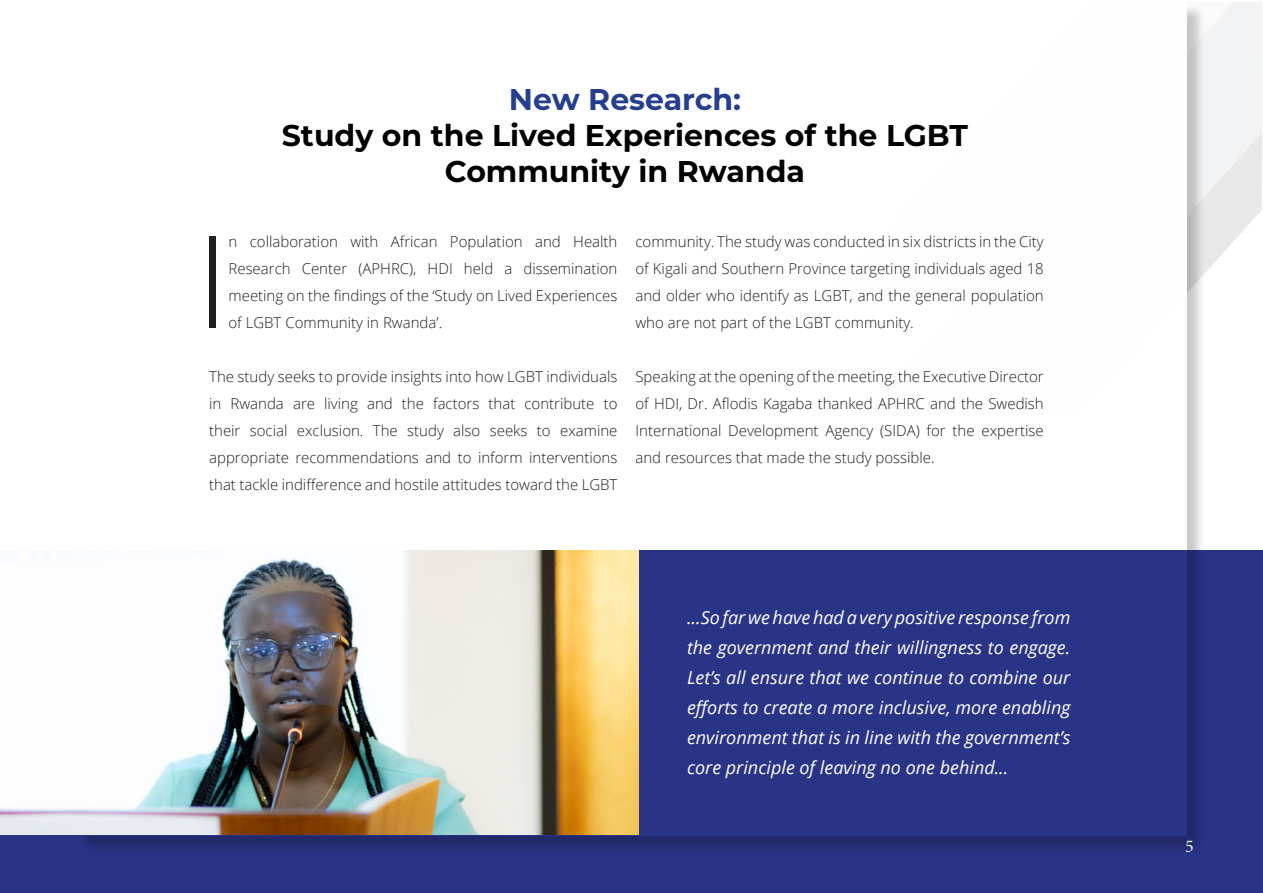
<style>
.page{position:relative;width:1263px;height:893px;background:#fff}
.page>*{position:absolute;margin:0;border:0;box-sizing:border-box;transform-origin:0 0}
.t1{font:300 128.4px "Open Sans";color:#231f20}
.t2{font:700 30px/36px "Montserrat";color:#000;text-align:center}
.t3{font:700 30px "Montserrat";color:#253f8e}
.t4{font:italic 18px/30px "Open Sans";color:#fff;text-align:justify}
.t5{font:18px "Minion Pro";color:#fff}
.t6{font:300 15px/27px "Open Sans";color:#231f20;text-align:justify}
</style>
<div class="page">
<svg style="left:1206px;top:2px;width:56px;height:270px;fill:#f2f3f4"></svg>
<div style="left:0;top:551px;width:1263px;height:342px;background:#2a3486"></div>
<img style="left:0;top:551px;width:638px;height:284px">
<h2 class="t3" style="left:509px;top:78px;width:234px">New Research:</h2>
<h2 class="t2" style="left:282px;top:116px;width:688px">Study on the Lived Experiences of the LGBT<br>Community in Rwanda</h2>
<h1 class="t1" style="left:196px;top:194px;width:34px">I</h1>
<p class="t6" style="left:228px;top:228px;width:390px">n collaboration with African Population and Health Research Center (APHRC), HDI held a dissemination meeting on the findings of the ‘Study on Lived Experiences of LGBT Community in Rwanda’.</p>
<p class="t6" style="left:209px;top:363px;width:410px">The study seeks to provide insights into how LGBT individuals in Rwanda are living and the factors that contribute to their social exclusion. The study also seeks to examine appropriate recommendations and to inform interventions that tackle indifference and hostile attitudes toward the LGBT</p>
<p class="t6" style="left:635px;top:228px;width:410px">community. The study was conducted in six districts in the City of Kigali and Southern Province targeting individuals aged 18 and older who identify as LGBT, and the general population who are not part of the LGBT community.</p>
<p class="t6" style="left:635px;top:363px;width:410px">Speaking at the opening of the meeting, the Executive Director of HDI, Dr. Aflodis Kagaba thanked APHRC and the Swedish International Development Agency (SIDA) for the expertise and resources that made the study possible.</p>
<p class="t4" style="left:687px;top:602px;width:385px">...So far we have had a very positive response from the government and their willingness to engage.<br>Let’s all ensure that we continue to combine our efforts to create a more inclusive, more enabling environment that is in line with the government’s core principle of leaving no one behind...</p>
<p class="t5" style="left:1185px;top:834px;width:10px">5</p>
</div>
